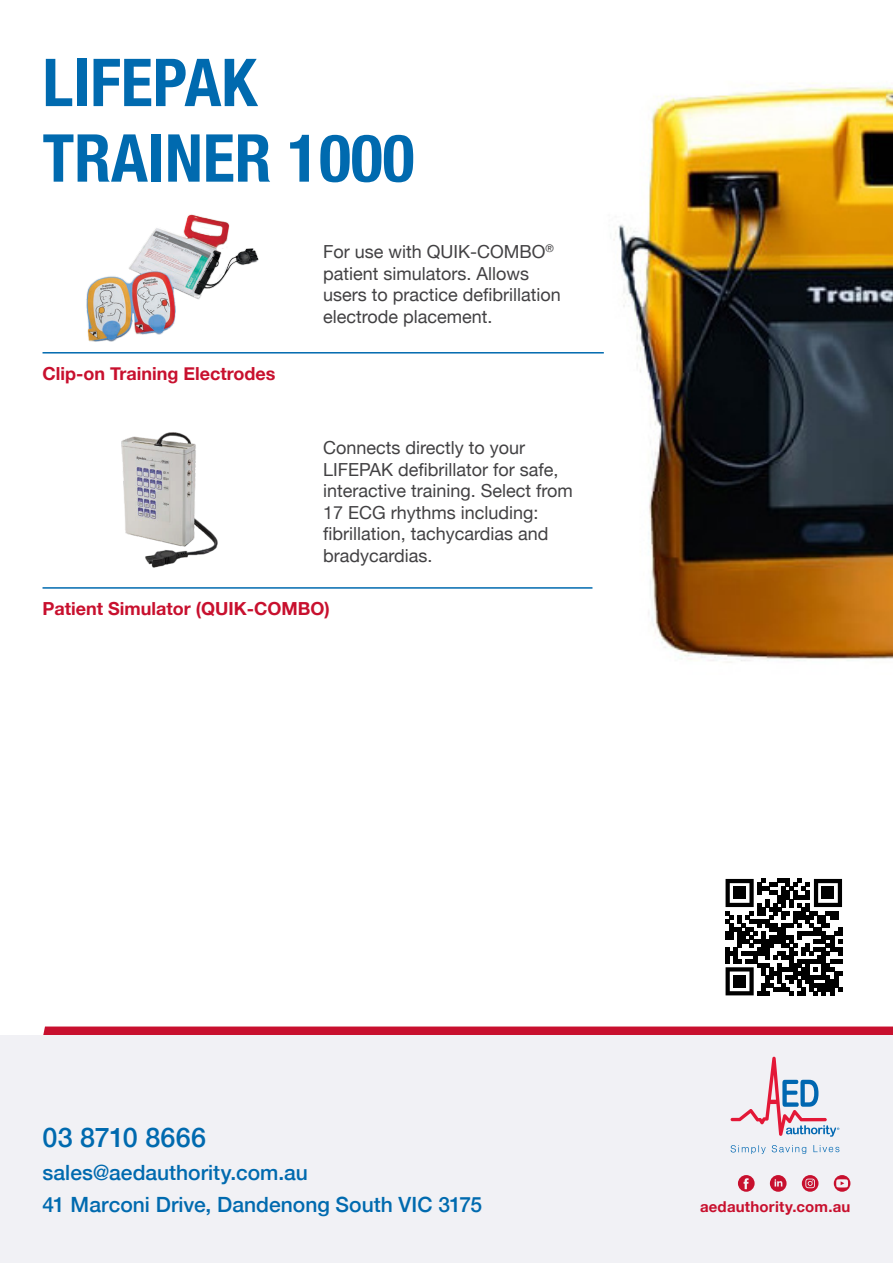
<style>
.page{position:relative;width:893px;height:1263px;background:#fff}
.page>*{position:absolute;margin:0;border:0;box-sizing:border-box;transform-origin:0 0}
.t1{font:700 condensed 66.15px/75.6px "Helvetica Neue";color:#006aaf}
.t2{font:500 27px "Helvetica Neue";letter-spacing:.005em;color:#006aaf}
.t3{font:500 21px/32.7px "Helvetica Neue";color:#006aaf}
.t4{font:18px/21.6px "Helvetica Neue";color:#424143}
.t5{font:700 18px "Helvetica Neue";color:#c8102e}
.t6{font:700 15px "Helvetica Neue";letter-spacing:.015em;color:#c8102e}
</style>
<div class="page">
<img style="left:121px;top:432px;width:97px;height:136px">
<hr style="left:43px;top:587px;width:549px;height:2px;background:#006aaf">
<hr style="left:43px;top:352px;width:561px;height:1px;background:#006aaf">
<img style="left:86px;top:214px;width:173px;height:128px">
<img style="left:613px;top:83px;width:280px;height:580px">
<svg style="left:15px;top:1026px;width:878px;height:10px;background:#d03a52"></svg>
<div style="left:0;top:1036px;width:893px;height:227px;background:#f1f1f5"></div>
<svg style="left:731px;top:1057px;width:108px;height:80px"></svg>
<svg style="left:731px;top:1145px;width:35px;height:9px"></svg>
<svg style="left:772px;top:1145px;width:34px;height:9px"></svg>
<svg style="left:813px;top:1145px;width:26px;height:7px"></svg>
<svg style="left:738px;top:1175px;width:17px;height:17px"></svg>
<svg style="left:770px;top:1175px;width:16px;height:17px"></svg>
<svg style="left:802px;top:1175px;width:16px;height:17px"></svg>
<svg style="left:834px;top:1175px;width:16px;height:17px"></svg>
<svg style="left:726px;top:879px;width:116px;height:116px"></svg>
<div style="left:734px;top:887px;width:12px;height:12px;background:#000"></div>
<div style="left:822px;top:887px;width:12px;height:12px;background:#000"></div>
<div style="left:734px;top:975px;width:12px;height:12px;background:#000"></div>
<h1 class="t1" style="left:43px;top:40px;width:373px">LIFEPAK<br>TRAINER 1000</h1>
<p class="t5" style="left:43px;top:360px;width:234px">Clip-on Training Electrodes</p>
<p class="t4" style="left:323px;top:242px;width:239px">For use with QUIK-COMBO<sup>® </sup>patient simulators. Allows users to practice defibrillation electrode placement.</p>
<p class="t4" style="left:323px;top:438px;width:251px">Connects directly to your<br>LIFEPAK defibrillator for safe, interactive training. Select from<br>17 ECG rhythms including: fibrillation, tachycardias and bradycardias.</p>
<p class="t5" style="left:43px;top:595px;width:289px">Patient Simulator (QUIK-COMBO)</p>
<h2 class="t2" style="left:43px;top:1115px;width:165px">03 8710 8666</h2>
<p class="t3" style="left:43px;top:1154px;width:441px">sales@aedauthority.com.au<br>41 Marconi Drive, Dandenong South VIC 3175</p>
<p class="t6" style="left:700px;top:1195px;width:152px">aedauthority.com.au</p>
</div>
